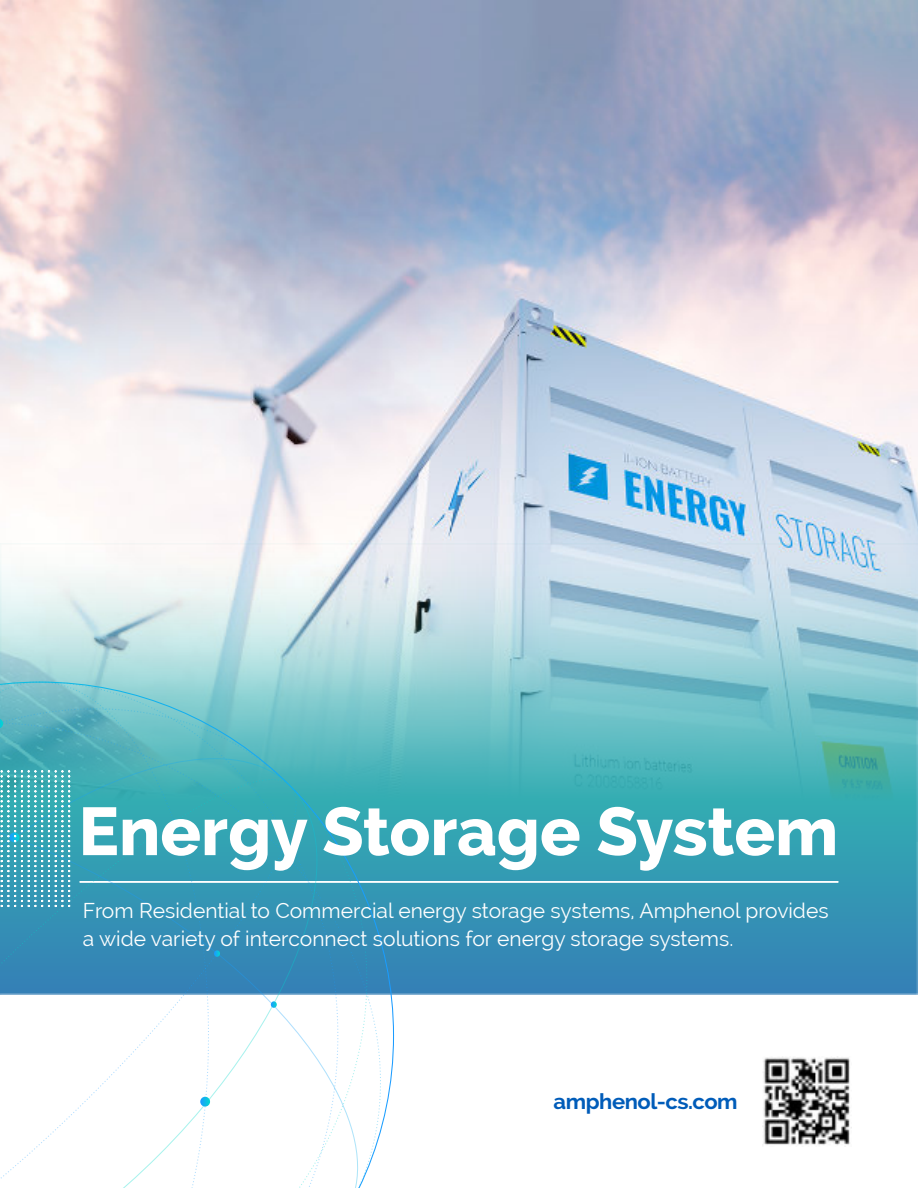
<style>
.page{position:relative;width:918px;height:1188px;background:#fff}
.page>*{position:absolute;margin:0;border:0;box-sizing:border-box;transform-origin:0 0}
.t1{font:800 67.5px "Raleway";color:#fff}
.t2{font:700 21.6px "Raleway";letter-spacing:-.02em;color:#005cb9}
.t3{font:21px/27.8px "Raleway";color:#fff}
</style>
<div class="page">
<img style="left:763px;top:1057px;width:89px;height:88px">
<img style="left:0;top:0;width:918px;height:543px">
<img style="left:0;top:543px;width:918px;height:451px">
<hr style="left:80px;top:881px;width:758px;height:1px;background:#fff">
<svg style="left:40px;top:682px;width:354px;height:494px;background:#76c2cb"></svg>
<svg style="left:323px;top:802px;width:42px;height:386px"></svg>
<svg style="left:0;top:752px;width:323px;height:436px"></svg>
<svg style="left:271px;top:1001px;width:6px;height:7px"></svg>
<svg style="left:214px;top:950px;width:6px;height:7px"></svg>
<svg style="left:164px;top:779px;width:126px;height:50px;background:#36abb3"></svg>
<svg style="left:200px;top:1097px;width:10px;height:10px"></svg>
<svg style="left:0;top:682px;width:40px;height:78px;background:#5db4bf"></svg>
<svg style="left:0;top:770px;width:73px;height:137px;background:#52b0be"></svg>
<h1 class="t1" style="left:79px;top:792px;width:761px">Energy Storage System</h1>
<p class="t3" style="left:83px;top:897px;width:747px">From Residential to Commercial energy storage systems, Amphenol provides a wide variety of interconnect solutions for energy storage systems.</p>
<p class="t2" style="left:554px;top:1088px;width:186px">amphenol-cs.com</p>
</div>
